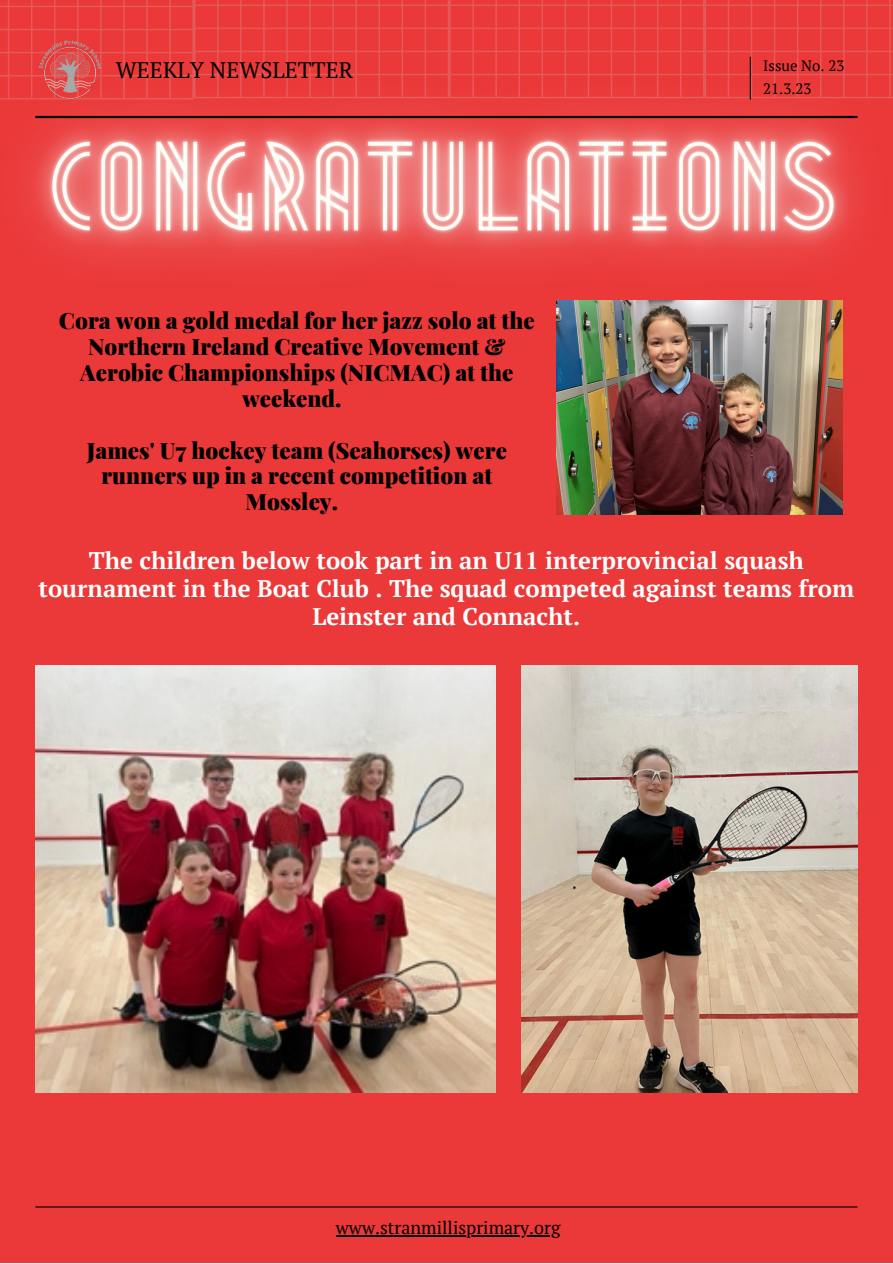
<style>
.page{position:relative;width:893px;height:1264px;background:#fff}
.page>*{position:absolute;margin:0;border:0;box-sizing:border-box;transform-origin:0 0}
.t1{font:700 24px/28px "PT Serif";color:#fff;text-align:center}
.t2{font:900 22.5px/25.8px "Playfair Display";color:#000;text-align:center}
.t3{font:22.5px "PT Serif";color:#000}
.t4{font:18px "PT Serif";color:#000}
.t5{font:15px/22.4px "PT Serif";color:#000}
</style>
<div class="page">
<div style="left:0;top:0;width:892px;height:1262px;background:#eb3838"></div>
<svg style="left:0;top:0;width:892px;height:9px"></svg>
<hr style="left:35px;top:1206px;width:822px;height:1px;background:#000">
<img style="left:556px;top:390px;width:286px;height:125px">
<img style="left:35px;top:666px;width:460px;height:426px">
<img style="left:521px;top:666px;width:336px;height:426px">
<hr style="left:336px;top:1234px;width:224px;height:2px;background:#000">
<img style="left:0;top:9px;width:892px;height:381px">
<p class="t3" style="left:116px;top:55px;width:239px">WEEKLY NEWSLETTER</p>
<p class="t5" style="left:763px;top:55px;width:83px">Issue No. 23<br>21.3.23</p>
<p class="t2" style="left:59px;top:307px;width:477px">Cora won a gold medal for her jazz solo at the<br>Northern Ireland Creative Movement &amp;<br>Aerobic Championships (NICMAC) at the weekend.</p>
<p class="t2" style="left:87px;top:436px;width:422px">James' U7 hockey team (Seahorses) were runners up in a recent competition at<br>Mossley.</p>
<p class="t1" style="left:38px;top:545px;width:817px">The children below took part in an U11 interprovincial squash tournament in the Boat Club . The squad competed against teams from<br>Leinster and Connacht.</p>
<p class="t4" style="left:336px;top:1215px;width:226px">www.stranmillisprimary.org</p>
</div>
